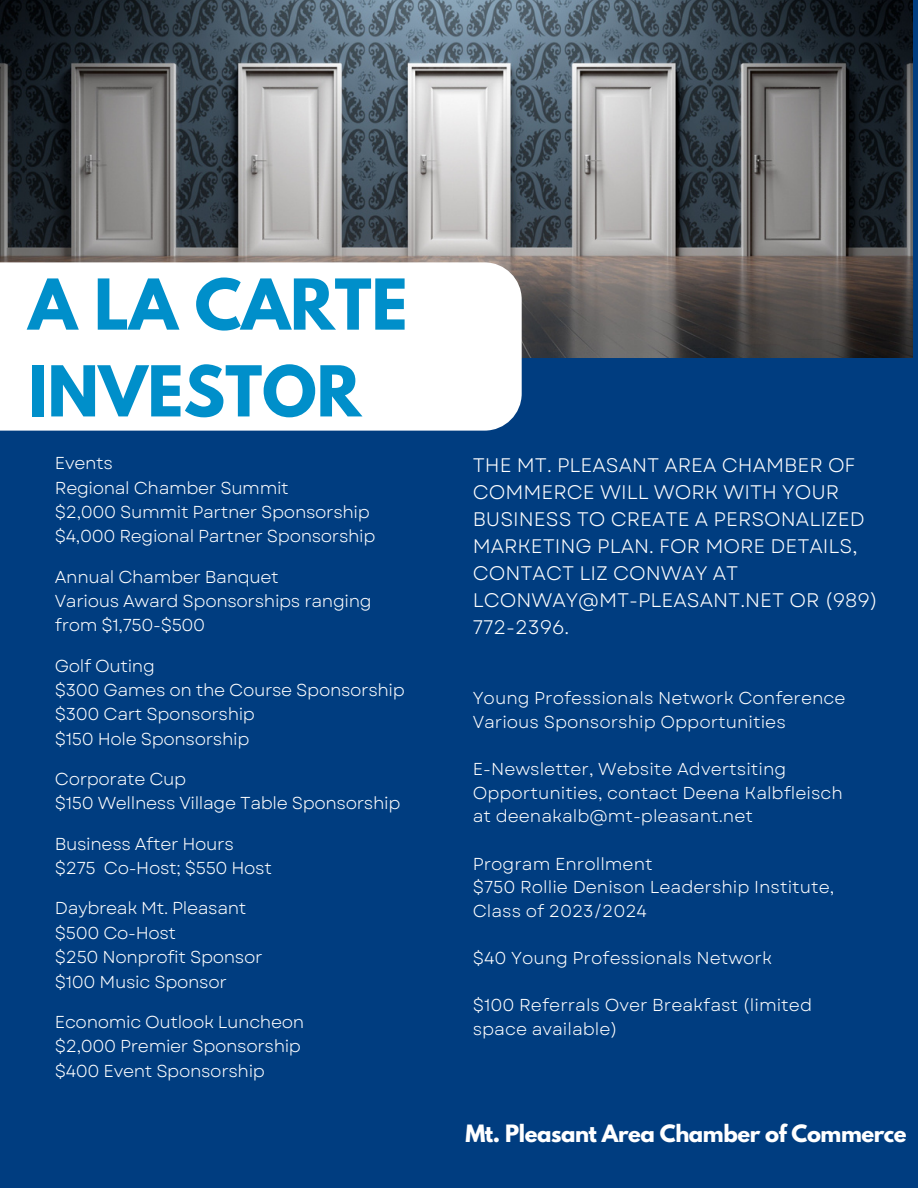
<style>
.page{position:relative;width:918px;height:1188px;background:#003d80}
.page>*{position:absolute;margin:0;border:0;box-sizing:border-box;transform-origin:0 0}
.t1{font:700 62.1px/86.8px "League Spartan";color:#008fca}
.t2{font:700 21.15px "League Spartan";letter-spacing:-.02em;color:#fff}
.t3{font:19.65px/27px "Garet";color:#fff}
.t4{font:17.25px/24.5px "Garet";letter-spacing:-.02em;color:#fff}
.t5{font:17.25px/23.7px "Garet";color:#fff}
</style>
<div class="page">
<img style="left:0;top:0;width:912px;height:357px">
<div style="left:0;top:262px;width:522px;height:169px;background:#fff"></div>
<h1 class="t1" style="left:28px;top:269px;width:381px">A LA CARTE<br>INVESTOR</h1>
<p class="t4" style="left:55px;top:451px;width:322px">Events<br>Regional Chamber Summit<br>$2,000 Summit Partner Sponsorship $4,000 Regional Partner Sponsorship</p>
<p class="t4" style="left:55px;top:564px;width:318px">Annual Chamber Banquet<br>Various Award Sponsorships ranging from $1,750-$500</p>
<p class="t4" style="left:55px;top:653px;width:352px">Golf Outing<br>$300 Games on the Course Sponsorship $300 Cart Sponsorship<br>$150 Hole Sponsorship</p>
<p class="t4" style="left:55px;top:767px;width:347px">Corporate Cup<br>$150 Wellness Village Table Sponsorship</p>
<p class="t4" style="left:55px;top:832px;width:219px">Business After Hours $275 Co-Host; $550 Host</p>
<p class="t4" style="left:55px;top:896px;width:209px">Daybreak Mt. Pleasant $500 Co-Host<br>$250 Nonprofit Sponsor $100 Music Sponsor</p>
<p class="t4" style="left:55px;top:1010px;width:251px">Economic Outlook Luncheon $2,000 Premier Sponsorship $400 Event Sponsorship</p>
<p class="t3" style="left:473px;top:451px;width:407px">THE MT. PLEASANT AREA CHAMBER OF<br>COMMERCE WILL WORK WITH YOUR<br>BUSINESS TO CREATE A PERSONALIZED<br>MARKETING PLAN. FOR MORE DETAILS,<br>CONTACT LIZ CONWAY AT<br>LCONWAY@MT-PLEASANT.NET OR (989)<br>772-2396.</p>
<p class="t5" style="left:473px;top:686px;width:374px">Young Professionals Network Conference<br>Various Sponsorship Opportunities</p>
<p class="t5" style="left:473px;top:757px;width:372px">E-Newsletter, Website Advertsiting<br>Opportunities, contact Deena Kalbfleisch at deenakalb@mt-pleasant.net</p>
<p class="t5" style="left:473px;top:852px;width:363px">Program Enrollment<br>$750 Rollie Denison Leadership Institute,<br>Class of 2023/2024</p>
<p class="t5" style="left:473px;top:946px;width:301px">$40 Young Professionals Network</p>
<p class="t5" style="left:473px;top:994px;width:341px">$100 Referrals Over Breakfast (limited space available)</p>
<p class="t2" style="left:465px;top:1123px;width:443px">Mt. Pleasant Area Chamber of Commerce</p>
</div>
